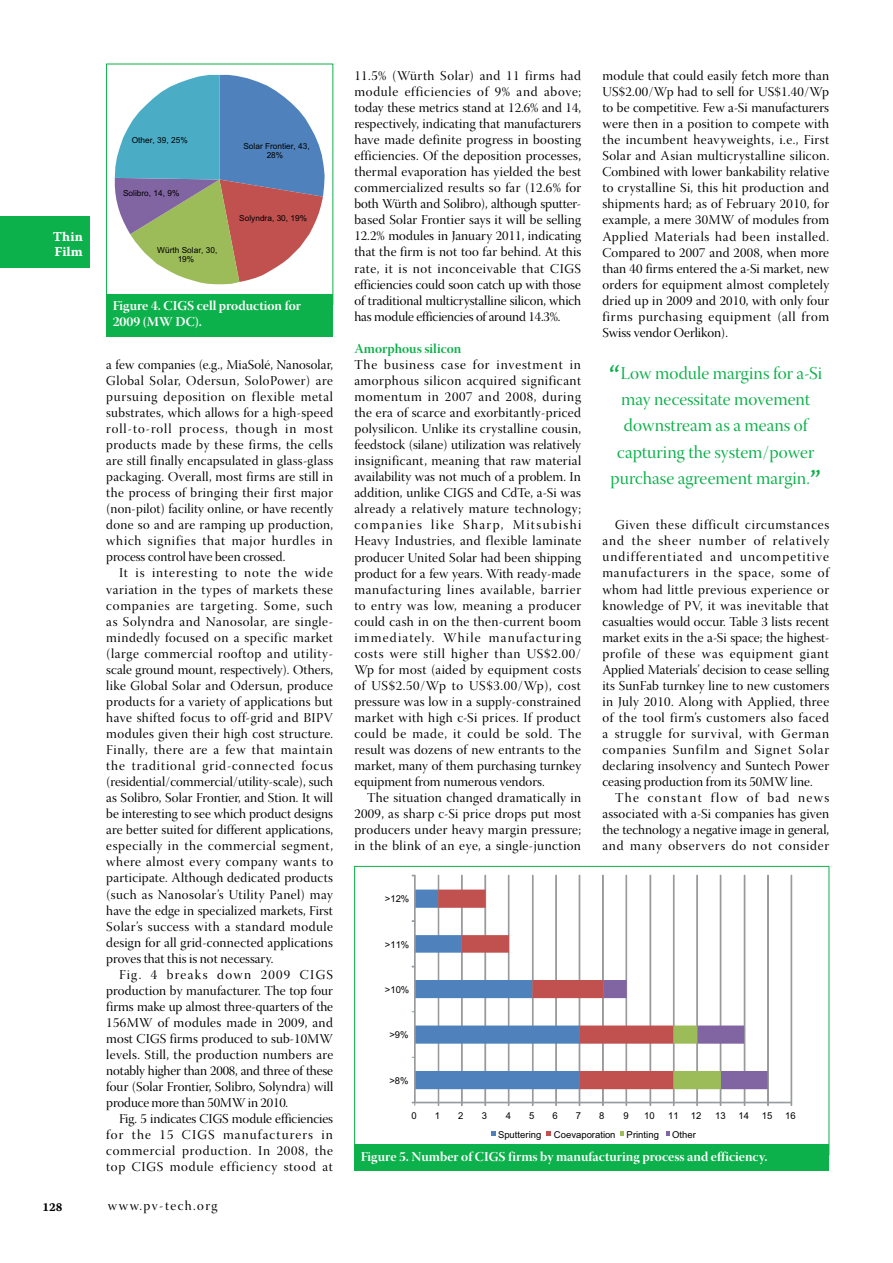
<style>
.page{position:relative;width:893px;height:1263px;background:#fff}
.page>*{position:absolute;margin:0;border:0;box-sizing:border-box;transform-origin:0 0}
.t1{font:18px/26.2px "Warnock Pro Disp";color:#0db14b;text-align:center}
.t2{font:13.5px/16px "Warnock Pro Disp";letter-spacing:.005em;color:#000;text-align:justify}
.t3{font:13.5px/15.8px "Warnock Pro Bold Disp";color:#fff}
.t4{font:13.5px "Warnock Pro Bold Disp";color:#0db14b}
.t5{font:13.5px "Warnock Pro Disp";letter-spacing:.1em;color:#000}
.t6{font:13.5px/15px "Warnock Pro Bold Capt";color:#fff}
.t7{font:12px "Warnock Pro Bold Capt";color:#000}
.t8{font:9.45px "Arial";color:#000}
.t9{font:8.25px/8.6px "Arial";color:#000;text-align:center}
.s1{font-family:"Warnock Pro";font-size:30px}
</style>
<div class="page">
<div style="left:0;top:217px;width:89px;height:51px;background:#0db14b"></div>
<hr style="left:438px;top:875px;width:1px;height:227px;background:#989b9d">
<hr style="left:461px;top:875px;width:1px;height:227px;background:#989b9d">
<hr style="left:485px;top:875px;width:1px;height:227px;background:#989b9d">
<hr style="left:508px;top:875px;width:1px;height:227px;background:#989b9d">
<hr style="left:532px;top:875px;width:1px;height:227px;background:#989b9d">
<hr style="left:556px;top:875px;width:1px;height:227px;background:#989b9d">
<hr style="left:579px;top:875px;width:1px;height:227px;background:#989b9d">
<hr style="left:602px;top:875px;width:1px;height:227px;background:#989b9d">
<hr style="left:626px;top:875px;width:1px;height:227px;background:#989b9d">
<hr style="left:650px;top:875px;width:1px;height:227px;background:#989b9d">
<hr style="left:673px;top:875px;width:1px;height:227px;background:#989b9d">
<hr style="left:697px;top:875px;width:1px;height:227px;background:#989b9d">
<hr style="left:720px;top:875px;width:1px;height:227px;background:#989b9d">
<hr style="left:744px;top:875px;width:1px;height:227px;background:#989b9d">
<hr style="left:767px;top:875px;width:2px;height:227px;background:#989b9d">
<hr style="left:791px;top:875px;width:1px;height:227px;background:#989b9d">
<svg style="left:580px;top:889px;width:72px;height:200px"></svg>
<svg style="left:603px;top:980px;width:165px;height:109px"></svg>
<div style="left:415px;top:1102px;width:376px;height:1px;border:1px solid #989b9d"></div>
<div style="left:415px;top:875px;width:1px;height:227px;border:1px solid #989b9d"></div>
<svg style="left:412px;top:889px;width:168px;height:200px"></svg>
<svg style="left:491px;top:1131px;width:4px;height:5px"></svg>
<svg style="left:547px;top:1131px;width:4px;height:5px"></svg>
<svg style="left:620px;top:1131px;width:4px;height:5px"></svg>
<svg style="left:666px;top:1131px;width:4px;height:5px"></svg>
<div style="left:354px;top:1144px;width:475px;height:27px;background:#0db14b"></div>
<svg style="left:115px;top:75px;width:210px;height:209px"></svg>
<div style="left:106px;top:64px;width:227px;height:241px;border:1px solid #0db14b"></div>
<div style="left:106px;top:294px;width:227px;height:43px;background:#0db14b"></div>
<p class="t6" style="left:53px;top:229px;width:31px">Thin<br>Film</p>
<p class="t9" style="left:132px;top:136px;width:57px">Other, 39, 25%</p>
<p class="t9" style="left:123px;top:189px;width:58px">Solibro, 14, 9%</p>
<p class="t9" style="left:157px;top:246px;width:62px">Würth Solar, 30,<br>19%</p>
<p class="t9" style="left:243px;top:142px;width:68px">Solar Frontier, 43,<br>28%</p>
<p class="t9" style="left:239px;top:214px;width:69px">Solyndra, 30, 19%</p>
<p class="t3" style="left:113px;top:298px;width:190px">Figure 4. CIGS cell production for<br>2009 (MW DC).</p>
<p class="t2" style="left:106px;top:358px;width:228px">a few companies (e.g., MiaSolé, Nanosolar, Global Solar, Odersun, SoloPower) are pursuing deposition on flexible metal substrates, which allows for a high-speed roll-to-roll process, though in most products made by these firms, the cells are still finally encapsulated in glass-glass packaging. Overall, most firms are still in the process of bringing their first major (non-pilot) facility online, or have recently done so and are ramping up production, which signifies that major hurdles in process control have been crossed.</p>
<p class="t2" style="left:106px;top:567px;width:228px;text-indent:13px">It is interesting to note the wide variation in the types of markets these companies are targeting. Some, such as Solyndra and Nanosolar, are single&shy;mindedly focused on a specific market (large commercial rooftop and utility&shy;scale ground mount, respectively). Others, like Global Solar and Odersun, produce products for a variety of applications but have shifted focus to off-grid and BIPV modules given their high cost structure.<br>Finally, there are a few that maintain the traditional grid-connected focus (residential/commercial/utility-scale), such as Solibro, Solar Frontier, and Stion. It will be interesting to see which product designs are better suited for different applications, especially in the commercial segment, where almost every company wants to participate. Although dedicated products (such as Nanosolar’s Utility Panel) may have the edge in specialized markets, First Solar’s success with a standard module design for all grid-connected applications proves that this is not necessary.</p>
<p class="t2" style="left:106px;top:968px;width:228px;text-indent:13px">Fig. 4 breaks down 2009 CIGS production by manufacturer. The top four firms make up almost three-quarters of the 156MW of modules made in 2009, and most CIGS firms produced to sub-10MW levels. Still, the production numbers are notably higher than 2008, and three of these four (Solar Frontier, Solibro, Solyndra) will produce more than 50MW in 2010.</p>
<p class="t2" style="left:106px;top:1112px;width:228px;text-indent:13px">Fig. 5 indicates CIGS module efficiencies for the 15 CIGS manufacturers in commercial production. In 2008, the top CIGS module efficiency stood at</p>
<p class="t7" style="left:43px;top:1200px;width:22px">128</p>
<p class="t5" style="left:108px;top:1198px;width:111px">www.pv-tech.org</p>
<p class="t2" style="left:354px;top:69px;width:228px">11.5% (Würth Solar) and 11 firms had module efficiencies of 9% and above; today these metrics stand at 12.6% and 14, respectively, indicating that manufacturers have made definite progress in boosting efficiencies. Of the deposition processes, thermal evaporation has yielded the best commercialized results so far (12.6% for both Würth and Solibro), although sputter&shy;based Solar Frontier says it will be selling 12.2% modules in January 2011, indicating that the firm is not too far behind. At this rate, it is not inconceivable that CIGS efficiencies could soon catch up with those of traditional multicrystalline silicon, which has module efficiencies of around 14.3%.</p>
<p class="t4" style="left:354px;top:340px;width:109px">Amorphous silicon</p>
<p class="t2" style="left:354px;top:358px;width:228px">The business case for investment in amorphous silicon acquired significant momentum in 2007 and 2008, during the era of scarce and exorbitantly-priced polysilicon. Unlike its crystalline cousin, feedstock (silane) utilization was relatively insignificant, meaning that raw material availability was not much of a problem. In addition, unlike CIGS and CdTe, a-Si was already a relatively mature technology; companies like Sharp, Mitsubishi Heavy Industries, and flexible laminate producer United Solar had been shipping product for a few years. With ready-made manufacturing lines available, barrier to entry was low, meaning a producer could cash in on the then-current boom immediately. While manufacturing costs were still higher than US$2.00/ Wp for most (aided by equipment costs of US$2.50/Wp to US$3.00/Wp), cost pressure was low in a supply-constrained market with high c-Si prices. If product could be made, it could be sold. The result was dozens of new entrants to the market, many of them purchasing turnkey equipment from numerous vendors.</p>
<p class="t2" style="left:354px;top:791px;width:228px;text-indent:13px">The situation changed dramatically in 2009, as sharp c-Si price drops put most producers under heavy margin pressure; in the blink of an eye, a single-junction</p>
<p class="t8" style="left:385px;top:893px;width:26px">&gt;12%</p>
<p class="t8" style="left:385px;top:938px;width:26px">&gt;11%</p>
<p class="t8" style="left:385px;top:983px;width:26px">&gt;10%</p>
<p class="t8" style="left:389px;top:1029px;width:21px">&gt;9%</p>
<p class="t8" style="left:389px;top:1074px;width:21px">&gt;8%</p>
<p class="t2" style="left:602px;top:69px;width:228px">module that could easily fetch more than US$2.00/Wp had to sell for US$1.40/Wp to be competitive. Few a-Si manufacturers were then in a position to compete with the incumbent heavyweights, i.e., First Solar and Asian multicrystalline silicon.<br>Combined with lower bankability relative to crystalline Si, this hit production and shipments hard; as of February 2010, for example, a mere 30MW of modules from Applied Materials had been installed.<br>Compared to 2007 and 2008, when more than 40 firms entered the a-Si market, new orders for equipment almost completely dried up in 2009 and 2010, with only four firms purchasing equipment (all from Swiss vendor Oerlikon).</p>
<h1 class="t1" style="left:609px;top:362px;width:214px"><span class="s1">“</span>Low module margins for a-Si may necessitate movement downstream as a means of capturing the system/power purchase agreement margin.<span class="s1">”</span></h1>
<p class="t2" style="left:602px;top:518px;width:228px;text-indent:13px">Given these difficult circumstances and the sheer number of relatively undifferentiated and uncompetitive manufacturers in the space, some of whom had little previous experience or knowledge of PV, it was inevitable that casualties would occur. Table 3 lists recent market exits in the a-Si space; the highest&shy;profile of these was equipment giant Applied Materials’ decision to cease selling its SunFab turnkey line to new customers in July 2010. Along with Applied, three of the tool firm’s customers also faced a struggle for survival, with German companies Sunfilm and Signet Solar declaring insolvency and Suntech Power ceasing production from its 50MW line.</p>
<p class="t2" style="left:602px;top:791px;width:228px;text-indent:13px">The constant flow of bad news associated with a-Si companies has given the technology a negative image in general, and many observers do not consider</p>
<p class="t8" style="left:411px;top:1109px;width:7px">0</p>
<p class="t8" style="left:435px;top:1109px;width:7px">1</p>
<p class="t8" style="left:458px;top:1109px;width:7px">2</p>
<p class="t8" style="left:482px;top:1109px;width:7px">3</p>
<p class="t8" style="left:506px;top:1109px;width:7px">4</p>
<p class="t8" style="left:529px;top:1109px;width:7px">5</p>
<p class="t8" style="left:553px;top:1109px;width:7px">6</p>
<p class="t8" style="left:576px;top:1109px;width:7px">7</p>
<p class="t8" style="left:599px;top:1109px;width:7px">8</p>
<p class="t8" style="left:623px;top:1109px;width:7px">9</p>
<p class="t8" style="left:644px;top:1109px;width:12px">10</p>
<p class="t8" style="left:668px;top:1109px;width:12px">11</p>
<p class="t8" style="left:691px;top:1109px;width:12px">12</p>
<p class="t8" style="left:715px;top:1109px;width:12px">13</p>
<p class="t8" style="left:738px;top:1109px;width:12px">14</p>
<p class="t8" style="left:762px;top:1109px;width:12px">15</p>
<p class="t8" style="left:785px;top:1109px;width:12px">16</p>
<p class="t8" style="left:498px;top:1128px;width:45px">Sputtering</p>
<p class="t8" style="left:554px;top:1128px;width:107px">Coevaporation Printing</p>
<p class="t8" style="left:672px;top:1128px;width:25px">Other</p>
<p class="t3" style="left:361px;top:1148px;width:408px">Figure 5. Number of CIGS firms by manufacturing process and efficiency.</p>
</div>
